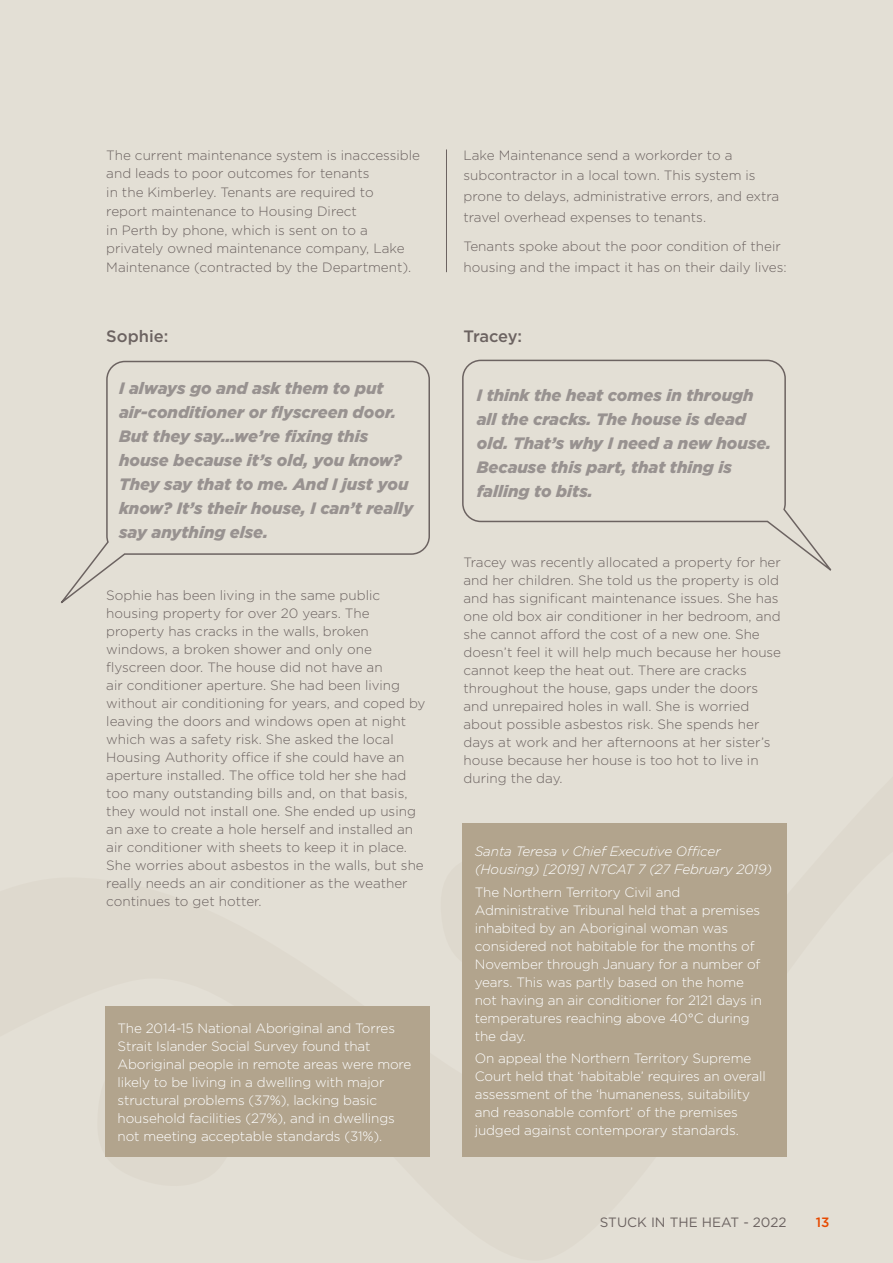
<style>
.page{position:relative;width:893px;height:1263px;background:#e3dfd5}
.page>*{position:absolute;margin:0;border:0;box-sizing:border-box;transform-origin:0 0}
.t1{font:italic 900 16.5px/24px "Gotham";color:#989290}
.t2{font:500 16.5px "Gotham";color:#6c6361}
.t3{font:300 13.5px/18px "Gotham";color:#6c6361}
.t4{font:300 13.5px/18px "Gotham";letter-spacing:-.01em;color:#fff}
.t5{font:italic 300 13.5px/18px "Gotham";letter-spacing:-.01em;color:#fff}
.t6{font:13.5px "Gotham";color:#6c6361}
.t7{font:500 13.5px "Gotham";color:#e74900}
</style>
<div class="page">
<div style="left:462px;top:823px;width:325px;height:334px;background:#b2a48d"></div>
<div style="left:105px;top:1006px;width:324px;height:151px;background:#b2a48d"></div>
<hr style="left:446px;top:149px;width:1px;height:123px;background:#6c6361">
<svg style="left:61px;top:360px;width:369px;height:244px"></svg>
<svg style="left:462px;top:359px;width:370px;height:212px"></svg>
<p class="t3" style="left:106px;top:145px;width:315px;line-height:18.8px">The current maintenance system is inaccessible and leads to poor outcomes for tenants<br>in the Kimberley. Tenants are required to<br>report maintenance to Housing Direct<br>in Perth by phone, which is sent on to a privately owned maintenance company, Lake Maintenance (contracted by the Department).</p>
<p class="t3" style="left:463px;top:144px;width:317px;line-height:20.9px">Lake Maintenance send a workorder to a subcontractor in a local town. This system is prone to delays, administrative errors, and extra travel overhead expenses to tenants.</p>
<p class="t3" style="left:463px;top:236px;width:325px;line-height:20.9px">Tenants spoke about the poor condition of their housing and the impact it has on their daily lives:</p>
<p class="t2" style="left:106px;top:325px;width:63px">Sophie:</p>
<p class="t1" style="left:119px;top:375px;width:296px">I always go and ask them to put air-conditioner or flyscreen door.<br>But they say…we’re fixing this house because it’s old, you know?<br>They say that to me. And I just you know? It’s their house, I can’t really say anything else.</p>
<p class="t3" style="left:106px;top:586px;width:321px">Sophie has been living in the same public housing property for over 20 years. The property has cracks in the walls, broken windows, a broken shower and only one flyscreen door. The house did not have an<br>air conditioner aperture. She had been living without air conditioning for years, and coped by leaving the doors and windows open at night which was a safety risk. She asked the local Housing Authority office if she could have an aperture installed. The office told her she had too many outstanding bills and, on that basis, they would not install one. She ended up using an axe to create a hole herself and installed an air conditioner with sheets to keep it in place.<br>She worries about asbestos in the walls, but she really needs an air conditioner as the weather continues to get hotter.</p>
<p class="t4" style="left:118px;top:1019px;width:295px">The 2014-15 National Aboriginal and Torres Strait Islander Social Survey found that Aboriginal people in remote areas were more likely to be living in a dwelling with major structural problems (37%), lacking basic household facilities (27%), and in dwellings not meeting acceptable standards (31%).</p>
<p class="t2" style="left:463px;top:325px;width:60px">Tracey:</p>
<p class="t1" style="left:477px;top:382px;width:296px">I think the heat comes in through all the cracks. The house is dead old. That’s why I need a new house.<br>Because this part, that thing is falling to bits.</p>
<p class="t3" style="left:463px;top:553px;width:319px">Tracey was recently allocated a property for her and her children. She told us the property is old and has significant maintenance issues. She has one old box air conditioner in her bedroom, and she cannot afford the cost of a new one. She doesn’t feel it will help much because her house cannot keep the heat out. There are cracks throughout the house, gaps under the doors and unrepaired holes in wall. She is worried about possible asbestos risk. She spends her days at work and her afternoons at her sister’s house because her house is too hot to live in during the day.</p>
<p class="t5" style="left:475px;top:842px;width:299px">Santa Teresa v Chief Executive Officer (Housing) [2019] NTCAT 7 (27 February 2019)</p>
<p class="t4" style="left:475px;top:882px;width:289px">The Northern Territory Civil and Administrative Tribunal held that a premises inhabited by an Aboriginal woman was considered not habitable for the months of November through January for a number of years. This was partly based on the home not having an air conditioner for 2121 days in temperatures reaching above 40°C during the day.</p>
<p class="t4" style="left:475px;top:1049px;width:292px">On appeal the Northern Territory Supreme Court held that ‘habitable’ requires an overall assessment of the ‘humaneness, suitability and reasonable comfort’ of the premises judged against contemporary standards.</p>
<p class="t6" style="left:600px;top:1214px;width:188px">STUCK IN THE HEAT - 2022</p>
<p class="t7" style="left:816px;top:1213px;width:15px">13</p>
</div>
